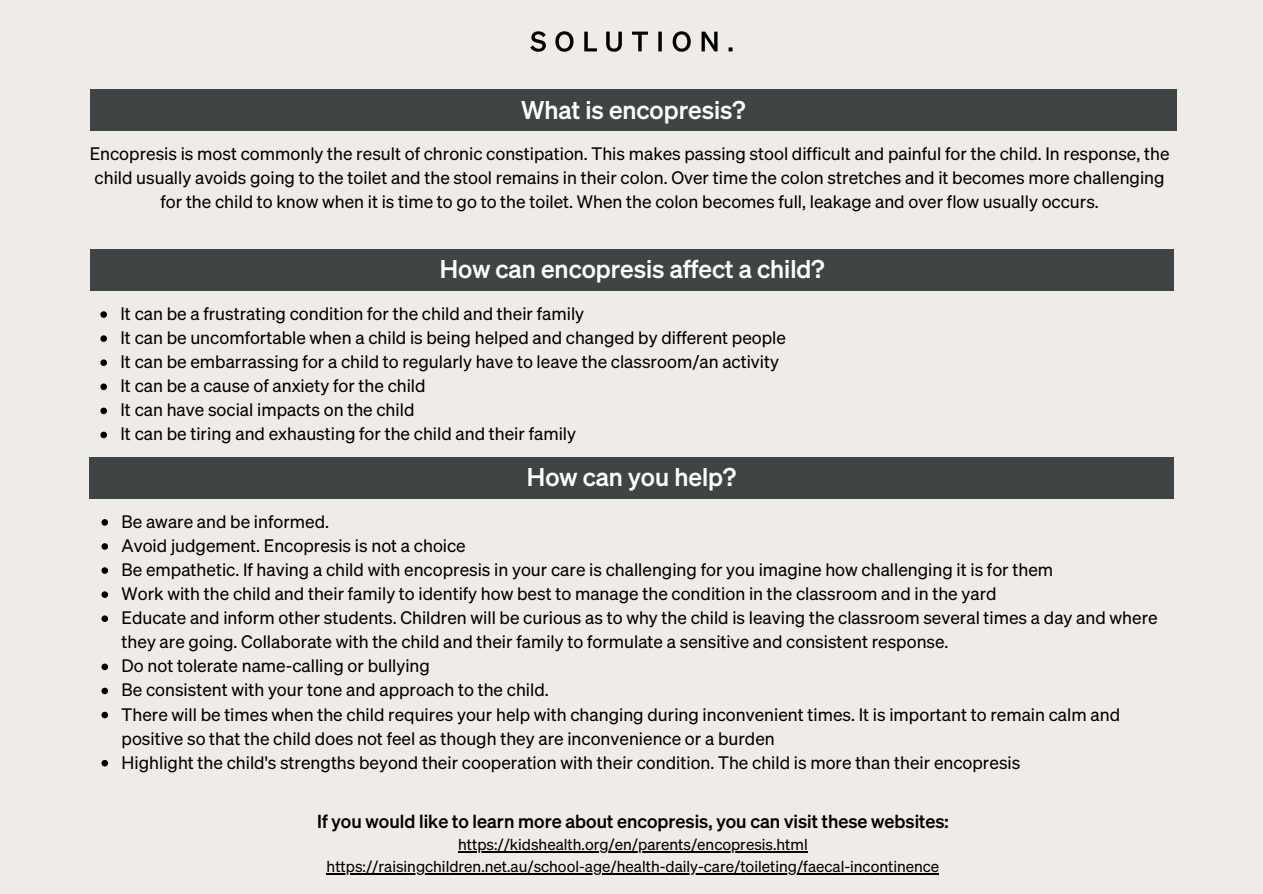
<style>
.page{position:relative;width:1263px;height:894px;background:#fff}
.page>*{position:absolute;margin:0;border:0;box-sizing:border-box;transform-origin:0 0}
.t1{font:25.05px "Sohne Kraftig";color:#fff}
.t2{font:18.45px "Sohne Kraftig";color:#000}
.t3{font:17.55px/24px "Sohne Buch";color:#000}
.t4{font:15.45px "Sohne Buch";color:#000}
</style>
<div class="page">
<div style="left:0;top:0;width:1263px;height:893px;background:#efebe8"></div>
<div style="left:90px;top:89px;width:1086px;height:42px;background:#3f4545"></div>
<svg style="left:100px;top:311px;width:7px;height:7px"></svg>
<svg style="left:100px;top:335px;width:7px;height:7px"></svg>
<svg style="left:100px;top:359px;width:7px;height:7px"></svg>
<svg style="left:100px;top:383px;width:7px;height:7px"></svg>
<svg style="left:100px;top:407px;width:7px;height:7px"></svg>
<svg style="left:100px;top:431px;width:7px;height:7px"></svg>
<div style="left:91px;top:249px;width:1083px;height:41px;background:#3f4545"></div>
<svg style="left:102px;top:519px;width:6px;height:6px"></svg>
<svg style="left:102px;top:543px;width:6px;height:6px"></svg>
<svg style="left:102px;top:567px;width:6px;height:6px"></svg>
<svg style="left:102px;top:591px;width:6px;height:6px"></svg>
<svg style="left:102px;top:615px;width:6px;height:6px"></svg>
<svg style="left:102px;top:663px;width:6px;height:7px"></svg>
<svg style="left:102px;top:687px;width:6px;height:7px"></svg>
<svg style="left:102px;top:711px;width:6px;height:7px"></svg>
<svg style="left:102px;top:759px;width:6px;height:7px"></svg>
<div style="left:89px;top:457px;width:1085px;height:41px;background:#3f4545"></div>
<hr style="left:458px;top:851px;width:350px;height:1px;background:#000">
<hr style="left:327px;top:872px;width:612px;height:1px;background:#000">
<img style="left:530px;top:32px;width:203px;height:20px">
<p class="t1" style="left:521px;top:92px;width:226px">What is encopresis?</p>
<h1 class="t3" style="left:90px;top:141px;width:1081px;text-align:center">Encopresis is most commonly the result of chronic constipation. This makes passing stool difficult and painful for the child. In response, the child usually avoids going to the toilet and the stool remains in their colon. Over time the colon stretches and it becomes more challenging for the child to know when it is time to go to the toilet. When the colon becomes full, leakage and over flow usually occurs.</h1>
<p class="t1" style="left:440px;top:252px;width:386px">How can encopresis affect a child?</p>
<h3 class="t3" style="left:121px;top:301px;width:465px">It can be a frustrating condition for the child and their family</h3>
<h1 class="t3" style="left:121px;top:325px;width:667px">It can be uncomfortable when a child is being helped and changed by different people</h1>
<p class="t3" style="left:121px;top:349px;width:660px">It can be embarrassing for a child to regularly have to leave the classroom/an activity</p>
<p class="t3" style="left:121px;top:373px;width:307px">It can be a cause of anxiety for the child</p>
<p class="t3" style="left:121px;top:397px;width:295px">It can have social impacts on the child</p>
<p class="t3" style="left:121px;top:421px;width:457px">It can be tiring and exhausting for the child and their family</p>
<p class="t1" style="left:527px;top:460px;width:211px">How can you help?</p>
<p class="t3" style="left:122px;top:508px;width:209px">Be aware and be informed.</p>
<h1 class="t3" style="left:122px;top:532px;width:346px">Avoid judgement. Encopresis is not a choice</h1>
<p class="t3" style="left:122px;top:556px;width:933px">Be empathetic. If having a child with encopresis in your care is challenging for you imagine how challenging it is for them</p>
<p class="t3" style="left:122px;top:581px;width:876px">Work with the child and their family to identify how best to manage the condition in the classroom and in the yard</p>
<p class="t3" style="left:122px;top:605px;width:1037px">Educate and inform other students. Children will be curious as to why the child is leaving the classroom several times a day and where they are going. Collaborate with the child and their family to formulate a sensitive and consistent response.</p>
<p class="t3" style="left:122px;top:653px;width:310px">Do not tolerate name-calling or bullying</p>
<p class="t3" style="left:122px;top:677px;width:429px">Be consistent with your tone and approach to the child.</p>
<p class="t3" style="left:122px;top:701px;width:1000px">There will be times when the child requires your help with changing during inconvenient times. It is important to remain calm and positive so that the child does not feel as though they are inconvenience or a burden</p>
<p class="t3" style="left:122px;top:749px;width:900px">Highlight the child's strengths beyond their cooperation with their condition. The child is more than their encopresis</p>
<p class="t2" style="left:317px;top:808px;width:633px">If you would like to learn more about encopresis, you can visit these websites:</p>
<h2 class="t4" style="left:458px;top:834px;width:351px">https://kidshealth.org/en/parents/encopresis.html</h2>
<p class="t4" style="left:327px;top:855px;width:614px">https://raisingchildren.net.au/school-age/health-daily-care/toileting/faecal-incontinence</p>
</div>
